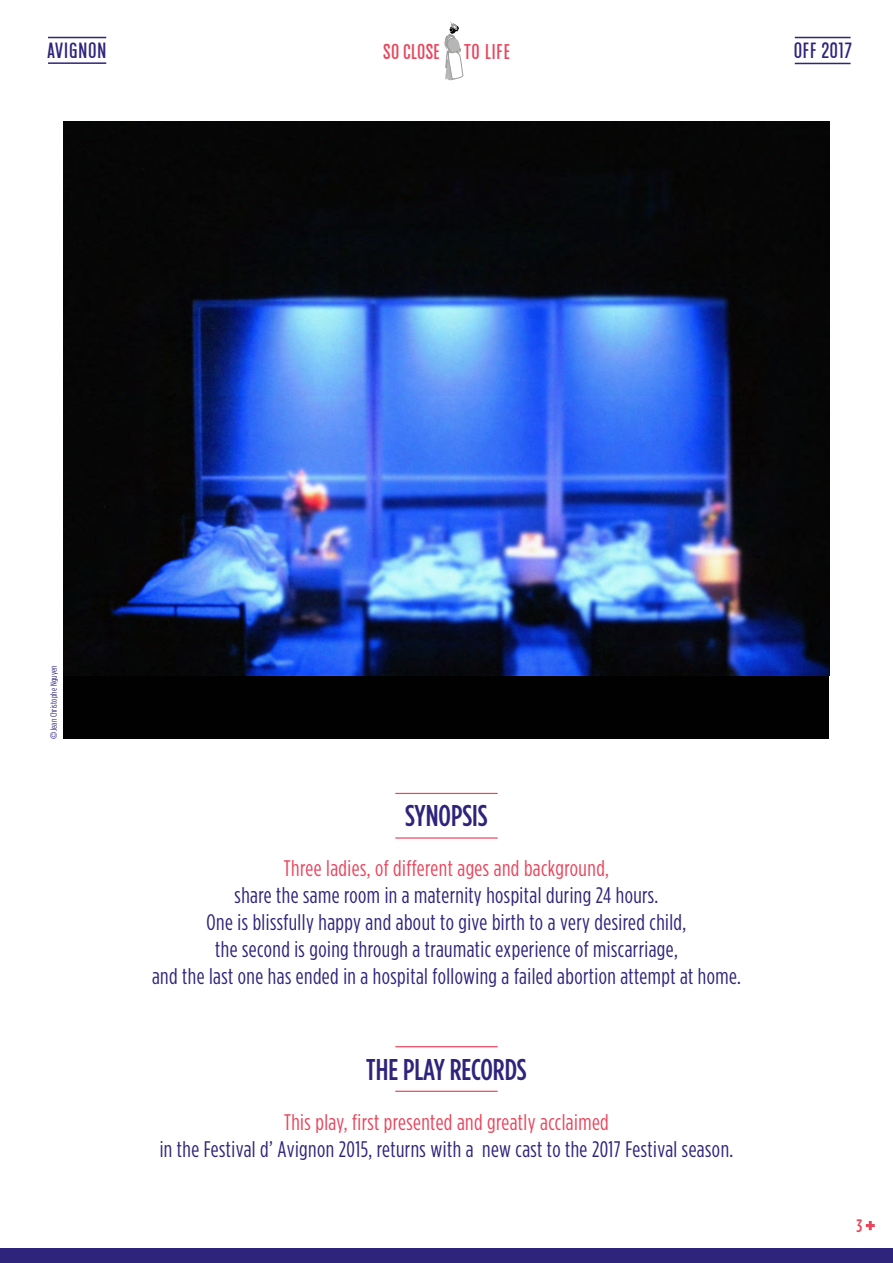
<style>
.page{position:relative;width:893px;height:1263px;background:#fff}
.page>*{position:absolute;margin:0;border:0;box-sizing:border-box;transform-origin:0 0}
.t1{font:500 30px "Gotham Condensed";color:#2e247c}
.t2{font:22.5px/27px "Gotham Condensed";letter-spacing:.02em;color:#2e247c;text-align:center}
.t3{font:22.5px "Gotham Condensed";letter-spacing:.02em;color:#e9455c}
.t4{font:21px "Americana";letter-spacing:.05em;color:#2e247c}
.t5{font:20.4px "Americana";letter-spacing:.02em;color:#e9455c}
.t6{font:500 18px "Gotham Condensed";color:#e9455c}
.t7{font:9px "Gotham Condensed";letter-spacing:.02em;color:#2e247c}
.s1{font-family:"Avenir"}
</style>
<div class="page">
<hr style="left:395px;top:1091px;width:103px;height:1px;background:#e9455c">
<hr style="left:395px;top:1046px;width:103px;height:1px;background:#e9455c">
<div style="left:64px;top:121px;width:765px;height:618px;background:#010101"></div>
<img style="left:64px;top:168px;width:765px;height:507px">
<hr style="left:395px;top:837px;width:103px;height:2px;background:#e9455c">
<hr style="left:395px;top:793px;width:103px;height:1px;background:#e9455c">
<svg style="left:444px;top:22px;width:19px;height:59px"></svg>
<hr style="left:48px;top:62px;width:58px;height:2px;background:#2e247c">
<hr style="left:795px;top:63px;width:56px;height:1px;background:#2e247c">
<hr style="left:48px;top:37px;width:58px;height:1px;background:#2e247c">
<hr style="left:795px;top:37px;width:56px;height:1px;background:#2e247c">
<div style="left:0;top:1248px;width:893px;height:15px;background:#2e247c"></div>
<svg style="left:866px;top:1221px;width:9px;height:9px"></svg>
<p class="t4" style="left:47px;top:39px;width:60px">AVIGNON</p>
<p class="t5" style="left:383px;top:40px;width:128px">SO CLOSE TO LIFE</p>
<p class="t4" style="left:794px;top:39px;width:60px">OFF 2017</p>
<p class="t7" style="left:49px;top:739px;width:75px;rotate:-90deg"><span class="s1">©</span>Jean Christophe Nguyen</p>
<h1 class="t1" style="left:405px;top:798px;width:84px">SYNOPSIS</h1>
<p class="t3" style="left:284px;top:855px;width:327px">Three ladies, of different ages and background,</p>
<p class="t2" style="left:152px;top:881px;width:590px">share the same room in a maternity hospital during 24 hours.<br>One is blissfully happy and about to give birth to a very desired child,<br>the second is going through a traumatic experience of miscarriage,<br>and the last one has ended in a hospital following a failed abortion attempt at home.</p>
<h1 class="t1" style="left:366px;top:1052px;width:162px">THE PLAY RECORDS</h1>
<p class="t3" style="left:284px;top:1109px;width:326px">This play, first presented and greatly acclaimed</p>
<p class="t2" style="left:160px;top:1135px;width:575px">in the Festival d’ Avignon 2015, returns with a new cast to the 2017 Festival season.</p>
<p class="t6" style="left:856px;top:1215px;width:7px">3</p>
</div>
